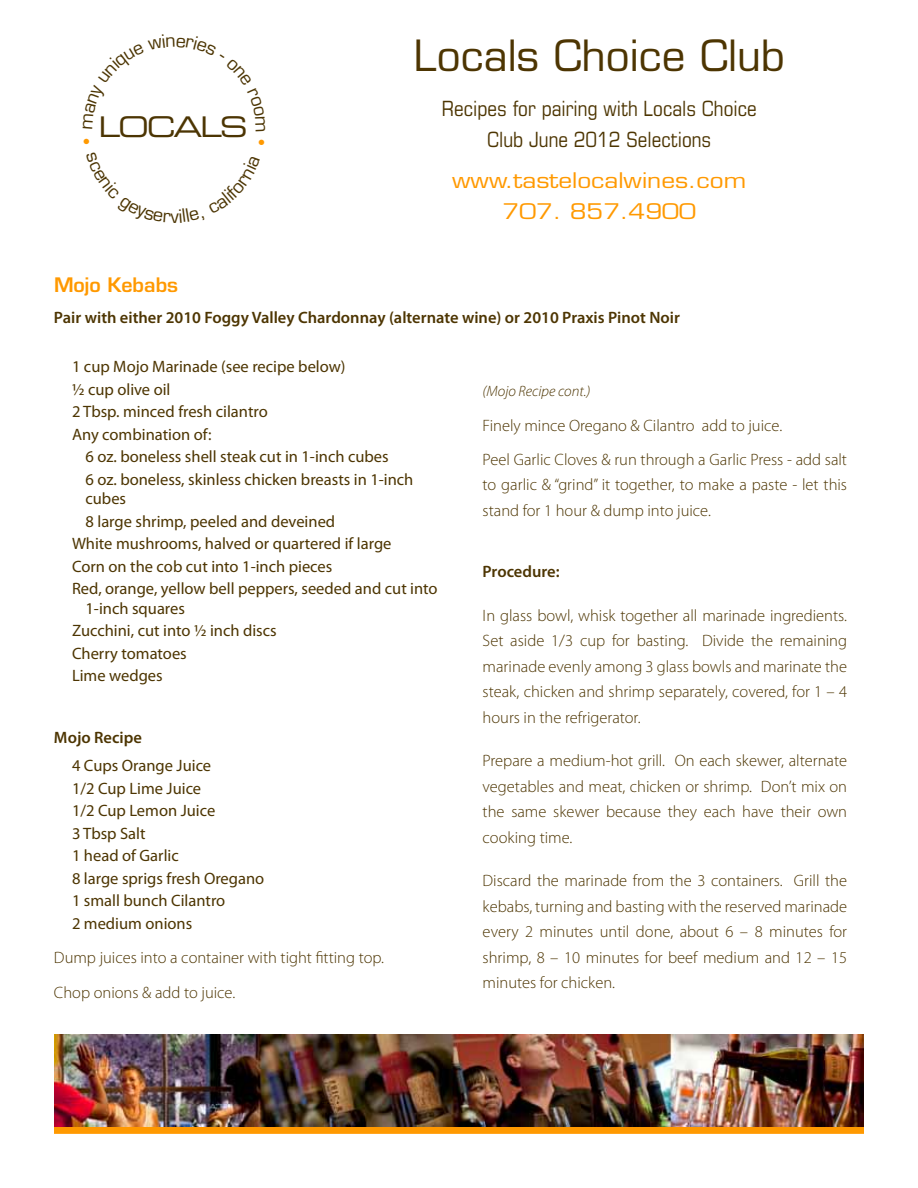
<style>
.page{position:relative;width:918px;height:1188px;background:#fff}
.page>*{position:absolute;margin:0;border:0;box-sizing:border-box;transform-origin:0 0}
.t1{font:42px "Eurostile";color:#4d3502}
.t2{font:28.5px "Eurostile Extended Two";letter-spacing:-.075em;color:#4c3503}
.t3{font:condensed 21px/31.5px "Eurostile";color:#4d3502;text-align:center}
.t4{font:21px/31.5px "Eurostile";color:#f90;text-align:center;scale:1.16 1}
.t5{font:600 19.5px "Eurostile";color:#f90}
.t6{font:300 16.5px/25.5px "Myriad Pro";color:#4d3502}
.t7{font:16.5px/22.5px "Myriad Pro";color:#4d3502}
.t8{font:600 16.5px "Myriad Pro";color:#4d3502}
.t9{font:italic 300 15px "Myriad Pro";color:#4d3502}
</style>
<div class="page">
<div style="left:54px;top:1125px;width:810px;height:9px;background:#f90"></div>
<img style="left:54px;top:1035px;width:810px;height:92px">
<h2 class="t2" style="left:98px;top:107px;width:151px">LOCALS</h2>
<p class="t5" style="left:54px;top:273px;width:126px">Mojo Kebabs</p>
<h1 class="t1" style="left:413px;top:30px;width:373px">Locals Choice Club</h1>
<p class="t3" style="left:442px;top:92px;width:317px">Recipes for pairing with Locals Choice<br>Club June 2012 Selections</p>
<p class="t4" style="left:452px;top:164px;width:255px">www.tastelocalwines.com<br>707. 857.4900</p>
<p class="t8" style="left:54px;top:308px;width:627px">Pair with either 2010 Foggy Valley Chardonnay (alternate wine) or 2010 Praxis Pinot Noir</p>
<p class="t7" style="left:72px;top:356px;width:275px">1 cup Mojo Marinade (see recipe below) ½ cup olive oil<br>2 Tbsp. minced fresh cilantro<br>Any combination of:</p>
<p class="t7" style="left:85px;top:446px;width:329px">6 oz. boneless shell steak cut in 1-inch cubes<br>6 oz. boneless, skinless chicken breasts in 1-inch</p>
<p class="t7" style="left:85px;top:488px;width:42px">cubes</p>
<p class="t7" style="left:85px;top:510px;width:251px">8 large shrimp, peeled and deveined</p>
<p class="t7" style="left:72px;top:533px;width:321px">White mushrooms, halved or quartered if large</p>
<p class="t7" style="left:72px;top:555px;width:262px">Corn on the cob cut into 1-inch pieces</p>
<p class="t7" style="left:72px;top:578px;width:367px">Red, orange, yellow bell peppers, seeded and cut into</p>
<p class="t7" style="left:72px;top:597px;width:206px;text-indent:13px">1-inch squares<br>Zucchini, cut into ½ inch discs<br>Cherry tomatoes<br>Lime wedges</p>
<p class="t8" style="left:54px;top:728px;width:89px">Mojo Recipe</p>
<p class="t7" style="left:72px;top:755px;width:194px">4 Cups Orange Juice<br>1/2 Cup Lime Juice<br>1/2 Cup Lemon Juice<br>3 Tbsp Salt<br>1 head of Garlic<br>8 large sprigs fresh Oregano<br>1 small bunch Cilantro<br>2 medium onions</p>
<p class="t6" style="left:54px;top:941px;width:332px;line-height:34.5px">Dump juices into a container with tight fitting top.<br>Chop onions &amp; add to juice.</p>
<p class="t9" style="left:483px;top:383px;width:109px">(Mojo Recipe cont.)</p>
<p class="t6" style="left:483px;top:408px;width:366px;line-height:34.5px">Finely mince Oregano &amp; Cilantro add to juice.<br>Peel Garlic Cloves &amp; run through a Garlic Press - add salt</p>
<p class="t6" style="left:483px;top:473px;width:366px">to garlic &amp; “grind” it together, to make a paste - let this stand for 1 hour &amp; dump into juice.</p>
<p class="t8" style="left:483px;top:563px;width:78px">Procedure:</p>
<p class="t6" style="left:483px;top:603px;width:366px;text-align:justify">In glass bowl, whisk together all marinade ingredients.<br>Set aside 1/3 cup for basting. Divide the remaining marinade evenly among 3 glass bowls and marinate the steak, chicken and shrimp separately, covered, for 1 – 4 hours in the refrigerator.</p>
<p class="t6" style="left:483px;top:748px;width:366px;text-align:justify">Prepare a medium-hot grill. On each skewer, alternate vegetables and meat, chicken or shrimp. Don’t mix on the same skewer because they each have their own cooking time.</p>
<p class="t6" style="left:483px;top:868px;width:366px;text-align:justify">Discard the marinade from the 3 containers. Grill the kebabs, turning and basting with the reserved marinade every 2 minutes until done, about 6 – 8 minutes for shrimp, 8 – 10 minutes for beef medium and 12 – 15 minutes for chicken.</p>
</div>
